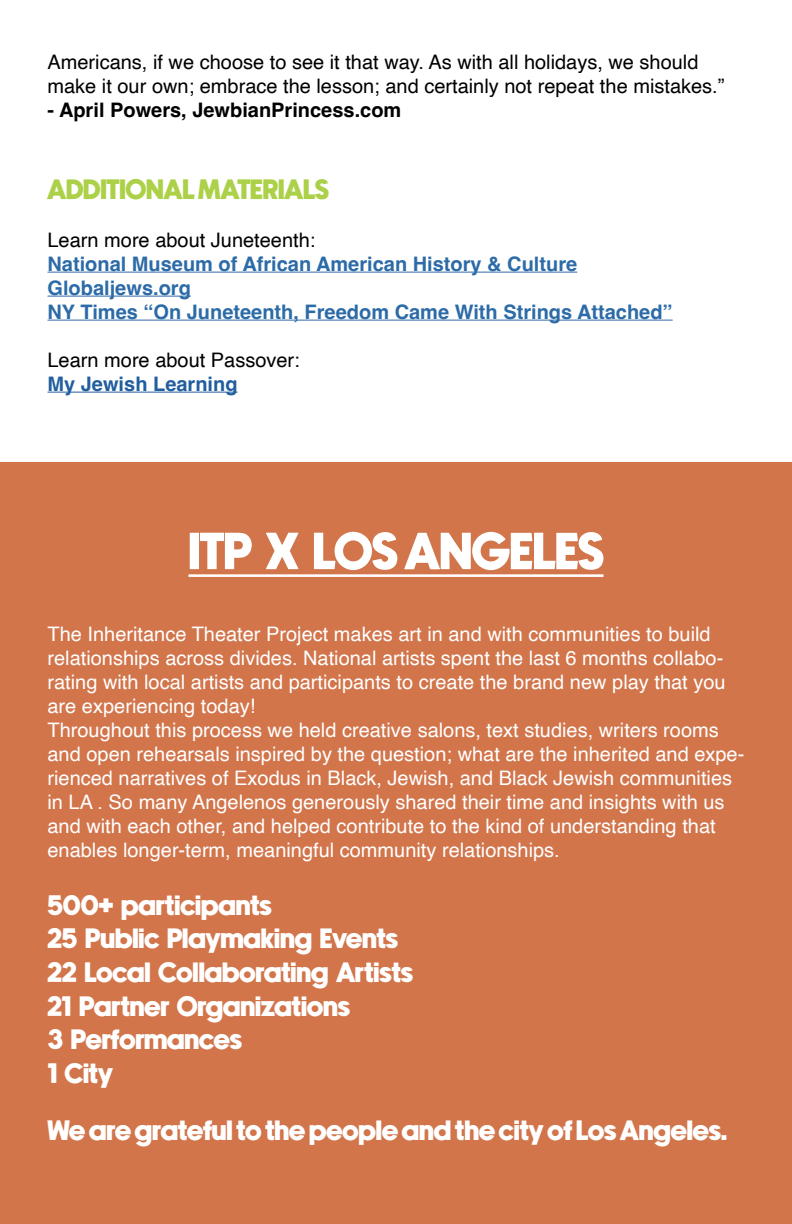
<style>
.page{position:relative;width:792px;height:1224px;background:#fff}
.page>*{position:absolute;margin:0;border:0;box-sizing:border-box;transform-origin:0 0}
.t1{font:52px "Newake";color:#fff}
.t2{font:28px/33.6px "Newake";color:#fff}
.t3{font:28px "Newake";color:#acd148}
.t4{font:20px/24px "Helvetica";color:#fff}
.t5{font:20px/24px "Helvetica";color:#000}
.t6{font:700 20px/24px "Helvetica";color:#2c6ba7}
.t7{font:700 20px "Helvetica";color:#000}
.t8{font:700 20px "Helvetica";color:#215e9e}
</style>
<div class="page">
<div style="left:0;top:462px;width:792px;height:762px;background:#d2754b"></div>
<hr style="left:48px;top:272px;width:529px;height:1px;background:#2c6ba7">
<hr style="left:48px;top:296px;width:143px;height:1px;background:#2c6ba7">
<hr style="left:48px;top:320px;width:625px;height:1px;background:#2c6ba7">
<hr style="left:48px;top:392px;width:190px;height:1px;background:#215e9e">
<hr style="left:188px;top:574px;width:416px;height:3px;background:#fff">
<p class="t5" style="left:48px;top:51px;width:678px">Americans, if we choose to see it that way. As with all holidays, we should make it our own; embrace the lesson; and certainly not repeat the mistakes.”</p>
<p class="t7" style="left:48px;top:98px;width:355px">- April Powers, JewbianPrincess.com</p>
<h2 class="t3" style="left:48px;top:173px;width:283px">ADDITIONAL MATERIALS</h2>
<p class="t5" style="left:48px;top:228px;width:269px">Learn more about Juneteenth:</p>
<p class="t6" style="left:48px;top:254px;width:627px">National Museum of African American History &amp; Culture<br>Globaljews.org<br>NY Times “On Juneteenth, Freedom Came With Strings Attached”</p>
<p class="t5" style="left:48px;top:348px;width:254px">Learn more about Passover:</p>
<p class="t8" style="left:48px;top:371px;width:192px">My Jewish Learning</p>
<h1 class="t1" style="left:188px;top:522px;width:417px">ITP X LOS ANGELES</h1>
<p class="t4" style="left:47px;top:623px;width:698px">The Inheritance Theater Project makes art in and with communities to build relationships across divides. National artists spent the last 6 months collabo&shy;rating with local artists and participants to create the brand new play that you are experiencing today!<br>Throughout this process we held creative salons, text studies, writers rooms and open rehearsals inspired by the question; what are the inherited and expe&shy;rienced narratives of Exodus in Black, Jewish, and Black Jewish communities in LA . So many Angelenos generously shared their time and insights with us and with each other, and helped contribute to the kind of understanding that enables longer-term, meaningful community relationships.</p>
<h2 class="t2" style="left:48px;top:888px;width:367px">500+ participants<br>25 Public Playmaking Events<br>22 Local Collaborating Artists<br>21 Partner Organizations<br>3 Performances<br>1 City</h2>
<h2 class="t2" style="left:48px;top:1114px;width:681px">We are grateful to the people and the city of Los Angeles.</h2>
</div>
